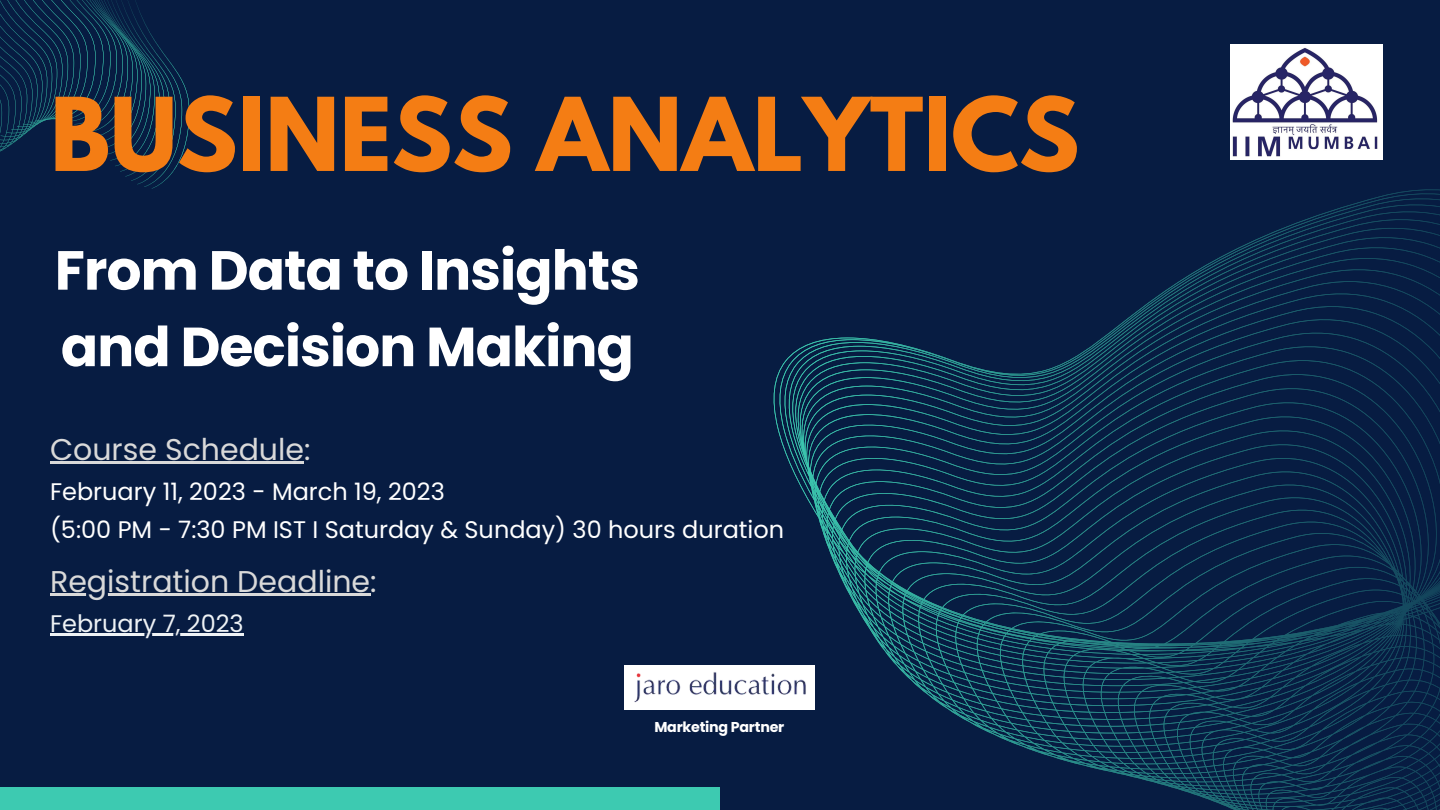
<style>
.page{position:relative;width:1440px;height:810px;background:#071c42}
.page>*{position:absolute;margin:0;border:0;box-sizing:border-box;transform-origin:0 0}
.t1{font:700 90px "League Spartan";color:#f47d14}
.t2{font:700 55px/76.5px "Poppins";letter-spacing:-.015em;color:#fff}
.t3{font:30px "Poppins";color:#d9d9d9}
.t4{font:24px/38.2px "Poppins";color:#fff}
.t5{font:24px "Poppins";color:#eef2f5}
.t6{font:700 14.3px "Poppins";letter-spacing:-.015em;color:#fff}
</style>
<div class="page">
<svg style="left:770px;top:189px;width:670px;height:621px"></svg>
<svg style="left:0;top:0;width:189px;height:189px"></svg>
<div style="left:0;top:787px;width:720px;height:23px;background:#3dcab1"></div>
<div style="left:625px;top:665px;width:190px;height:44px;background:#fff"></div>
<img style="left:634px;top:672px;width:172px;height:31px">
<hr style="left:50px;top:461px;width:254px;height:2px;background:#d9d9d9">
<hr style="left:50px;top:593px;width:320px;height:2px;background:#d9d9d9">
<hr style="left:50px;top:634px;width:194px;height:2px;background:#eef2f5">
<img style="left:1231px;top:44px;width:151px;height:115px">
<h1 class="t1" style="left:50px;top:90px;width:1031px">BUSINESS ANALYTICS</h1>
<h2 class="t2" style="left:55px;top:232px;width:587px">From Data to Insights and Decision Making</h2>
<p class="t3" style="left:50px;top:428px;width:262px">Course Schedule:</p>
<p class="t4" style="left:50px;top:473px;width:736px">February 11, 2023 - March 19, 2023<br>(5:00 PM - 7:30 PM IST I Saturday &amp; Sunday) 30 hours duration</p>
<p class="t3" style="left:50px;top:560px;width:328px">Registration Deadline:</p>
<p class="t5" style="left:50px;top:607px;width:195px">February 7, 2023</p>
<p class="t6" style="left:654px;top:717px;width:131px">Marketing Partner</p>
</div>
